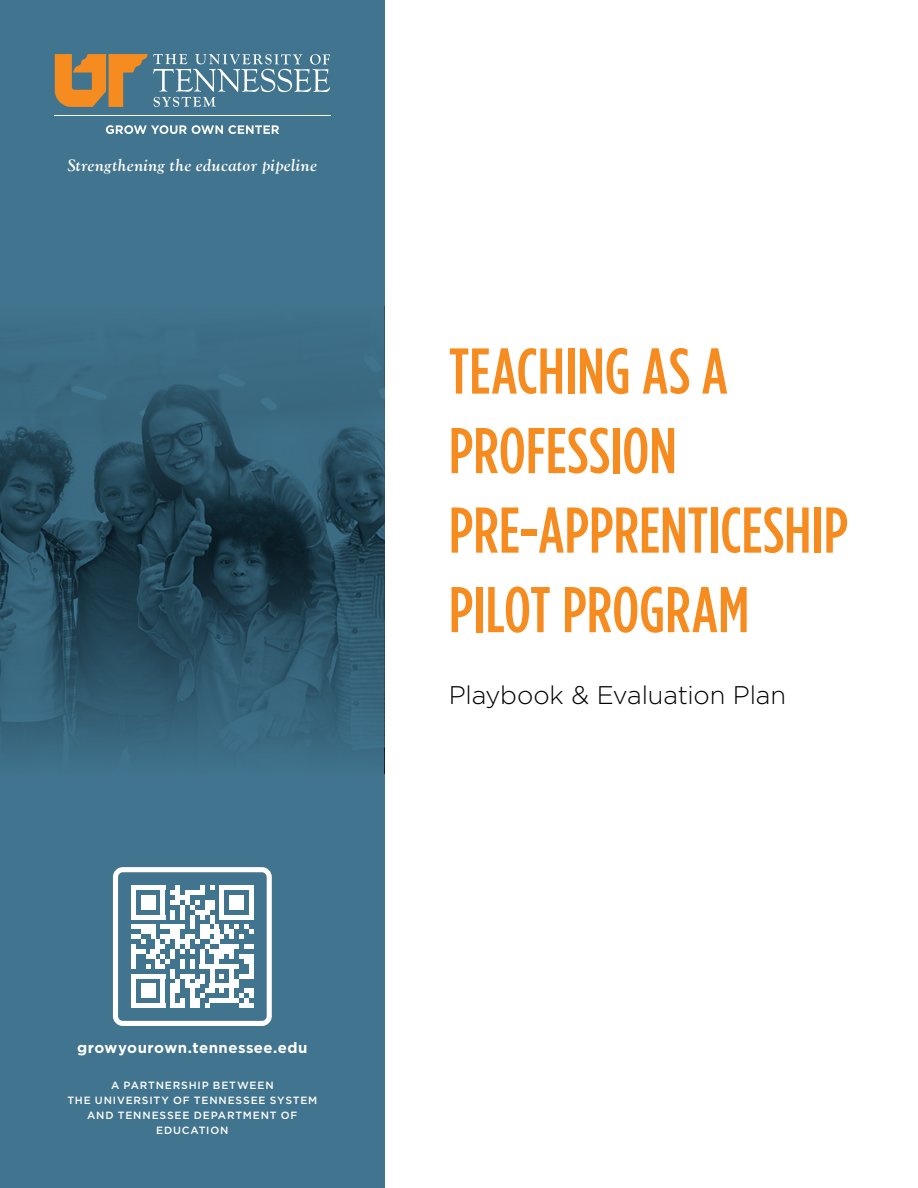
<style>
.page{position:relative;width:918px;height:1188px;background:#fff}
.page>*{position:absolute;margin:0;border:0;box-sizing:border-box;transform-origin:0 0}
.t1{font:500 64.5px/79.5px "Gotham Condensed";color:#f68b1f}
.t2{font:300 25.5px "Gotham";letter-spacing:-.01em;color:#000}
.t3{font:italic 700 16.5px "LTC Goudy Oldstyle Pro";letter-spacing:.005em;color:#fff}
.t4{font:700 15px "Gotham";letter-spacing:.03em;color:#fff}
.t5{font:500 10.5px/15px "Gotham";letter-spacing:.08em;color:#fff;text-align:center}
</style>
<div class="page">
<div style="left:0;top:0;width:384px;height:1188px;background:#41748e"></div>
<svg style="left:55px;top:54px;width:275px;height:53px"></svg>
<svg style="left:106px;top:125px;width:173px;height:9px"></svg>
<img style="left:0;top:523px;width:384px;height:29px">
<svg style="left:0;top:335px;width:384px;height:188px;fill:#39687f"></svg>
<svg style="left:0;top:552px;width:384px;height:202px"></svg>
<hr style="left:54px;top:116px;width:277px;height:1px;background:#fff">
<svg style="left:113px;top:867px;width:159px;height:159px"></svg>
<p class="t3" style="left:68px;top:155px;width:251px">Strengthening the educator pipeline</p>
<h1 class="t1" style="left:449px;top:331px;width:401px">TEACHING AS A<br>PROFESSION<br>PRE-APPRENTICESHIP<br>PILOT PROGRAM</h1>
<p class="t2" style="left:449px;top:679px;width:339px">Playbook &amp; Evaluation Plan</p>
<p class="t4" style="left:77px;top:1038px;width:232px">growyourown.tennessee.edu</p>
<p class="t5" style="left:67px;top:1078px;width:252px">A PARTNERSHIP BETWEEN<br>THE UNIVERSITY OF TENNESSEE SYSTEM<br>AND TENNESSEE DEPARTMENT OF<br>EDUCATION</p>
</div>
